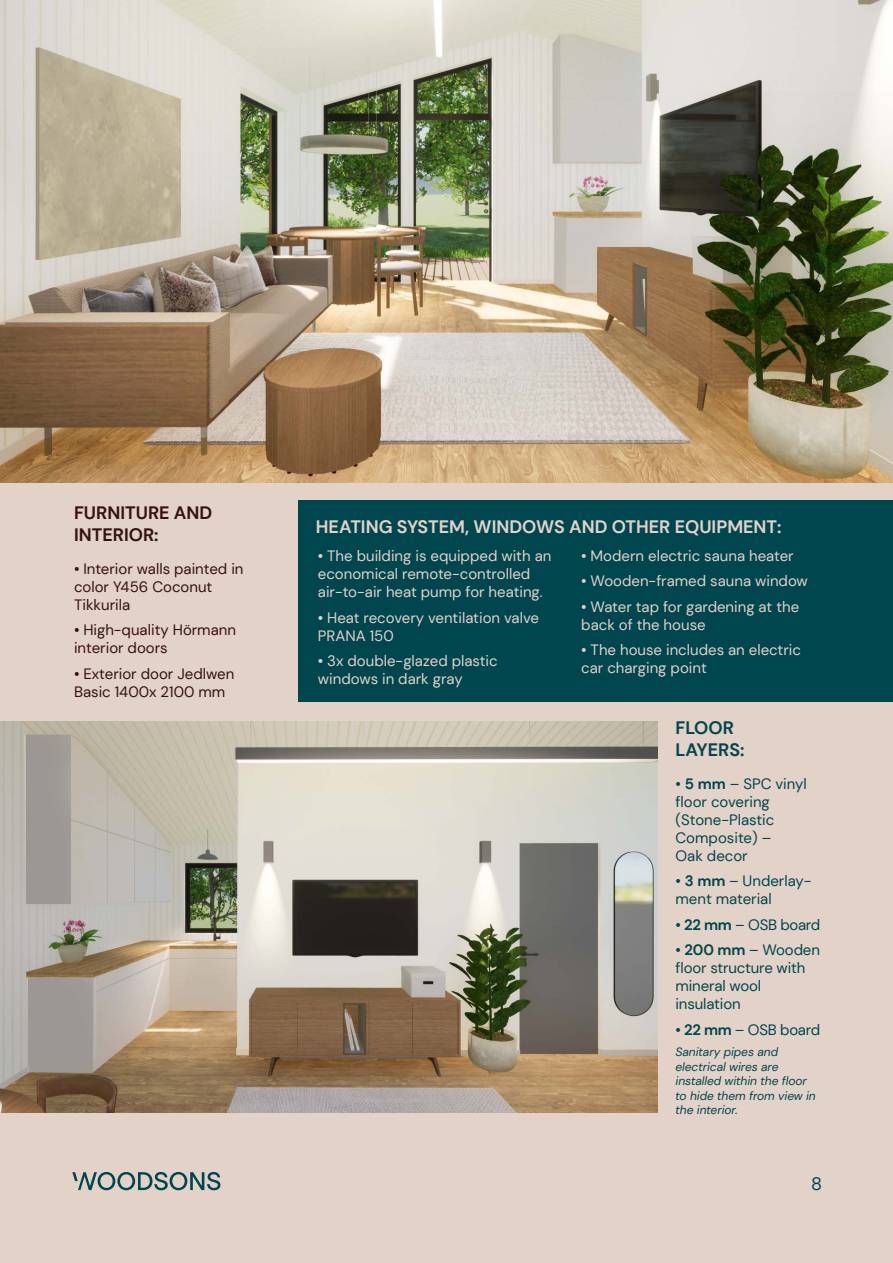
<style>
.page{position:relative;width:893px;height:1263px;background:#e3d2c7}
.page>*{position:absolute;margin:0;border:0;box-sizing:border-box;transform-origin:0 0}
.t1{font:700 18px "DM Sans";color:#e3d2c7}
.t2{font:700 18px/21.6px "DM Sans";color:#35130f}
.t3{font:700 18px/21.6px "DM Sans";color:#00464f}
.t4{font:18px "DM Sans";color:#00464f}
.t5{font:15px/18px "DM Sans";color:#e3d2c7}
.t6{font:15px/18px "DM Sans";letter-spacing:-.01em;color:#00464f}
.t7{font:15px/18px "DM Sans";color:#35130f}
.t8{font:italic 12px/14.4px "DM Sans";letter-spacing:-.005em;color:#00464f}
.s1{font-weight:500}
.s2{font-weight:700}
</style>
<div class="page">
<svg style="left:72px;top:1172px;width:148px;height:18px"></svg>
<img style="left:0;top:0;width:893px;height:483px">
<div style="left:298px;top:500px;width:595px;height:201px;background:#00464f"></div>
<img style="left:0;top:722px;width:657px;height:391px">
<p class="t2" style="left:74px;top:502px;width:140px">FURNITURE AND<br>INTERIOR:</p>
<p class="t7" style="left:74px;top:559px;width:171px"><span class="s1">•</span> Interior walls painted in color Y456 Coconut<br>Tikkurila</p>
<p class="t7" style="left:74px;top:621px;width:164px"><span class="s1">•</span> High-quality Hörmann interior doors</p>
<p class="t7" style="left:74px;top:664px;width:162px"><span class="s1">•</span> Exterior door Jedlwen<br>Basic 1400x 2100 mm</p>
<p class="t1" style="left:316px;top:515px;width:467px">HEATING SYSTEM, WINDOWS AND OTHER EQUIPMENT:</p>
<p class="t5" style="left:318px;top:547px;width:235px"><span class="s1">•</span> The building is equipped with an economical remote-controlled air-to-air heat pump for heating.</p>
<p class="t5" style="left:318px;top:608px;width:223px"><span class="s1">•</span> Heat recovery ventilation valve<br>PRANA 150</p>
<p class="t5" style="left:318px;top:652px;width:181px"><span class="s1">•</span> 3x double-glazed plastic windows in dark gray</p>
<p class="t5" style="left:581px;top:547px;width:214px"><span class="s1">•</span> Modern electric sauna heater</p>
<p class="t5" style="left:581px;top:572px;width:228px"><span class="s1">•</span> Wooden-framed sauna window</p>
<p class="t5" style="left:581px;top:598px;width:219px"><span class="s1">•</span> Water tap for gardening at the back of the house</p>
<p class="t5" style="left:581px;top:641px;width:221px"><span class="s1">•</span> The house includes an electric car charging point</p>
<p class="t3" style="left:675px;top:717px;width:71px">FLOOR<br>LAYERS:</p>
<p class="t6" style="left:675px;top:774px;width:133px"><span class="s1">•</span> <span class="s2">5 mm</span> – SPC vinyl floor covering (Stone-Plastic<br>Composite) –<br>Oak decor</p>
<p class="t6" style="left:675px;top:872px;width:138px"><span class="s1">•</span> <span class="s2">3 mm</span> – Underlay&shy;ment material</p>
<p class="t6" style="left:675px;top:915px;width:146px"><span class="s1">•</span> <span class="s2">22 mm</span> – OSB board</p>
<p class="t6" style="left:675px;top:941px;width:146px"><span class="s1">•</span> <span class="s2">200 mm</span> – Wooden floor structure with mineral wool insulation</p>
<p class="t6" style="left:675px;top:1020px;width:146px"><span class="s1">•</span> <span class="s2">22 mm</span> – OSB board</p>
<p class="t8" style="left:675px;top:1045px;width:142px">Sanitary pipes and electrical wires are installed within the floor to hide them from view in the interior.</p>
<p class="t4" style="left:811px;top:1173px;width:12px">8</p>
</div>
